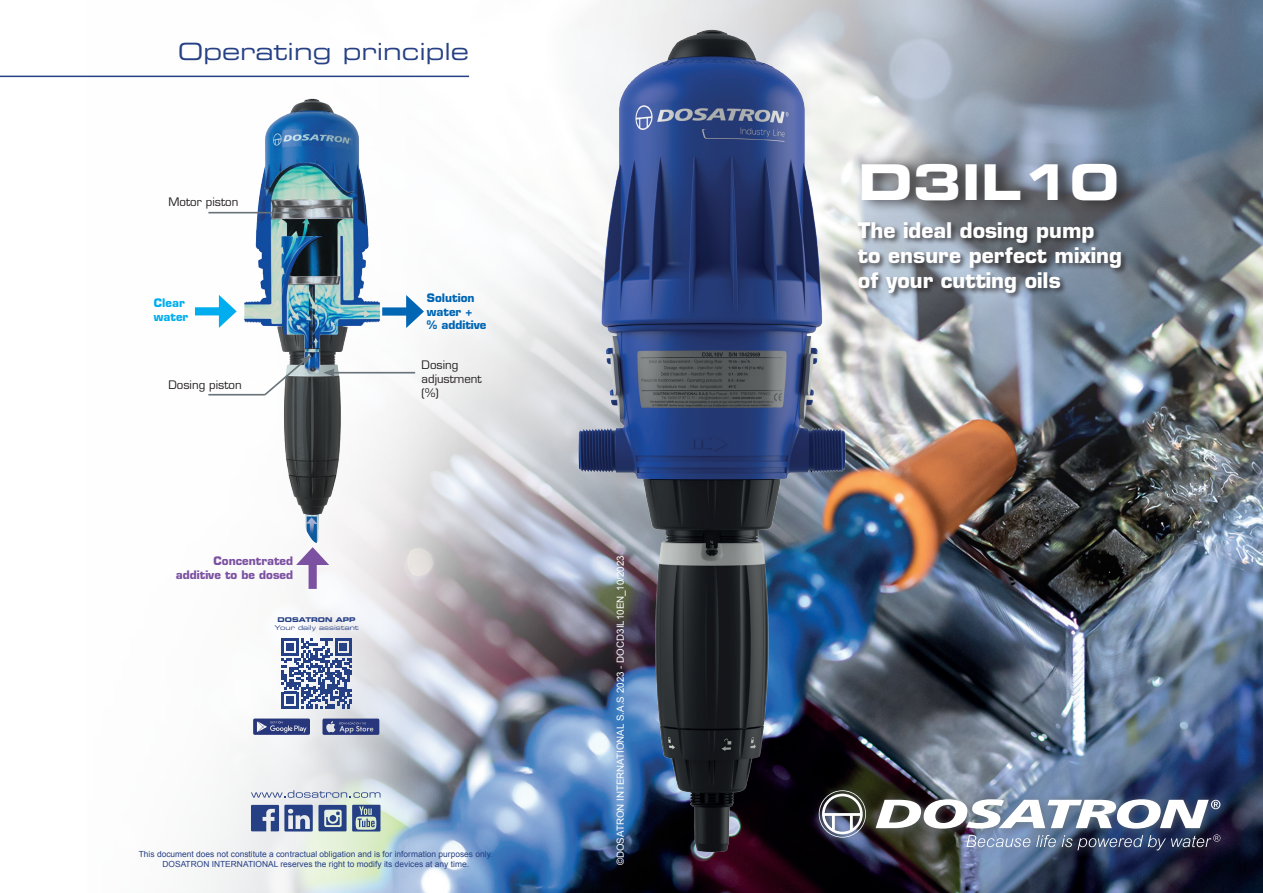
<style>
.page{position:relative;width:1263px;height:893px;background:#fff}
.page>*{position:absolute;margin:0;border:0;box-sizing:border-box;transform-origin:0 0}
.t1{font:49.35px "Eurostile LT Std Bold Ex 2";color:#fff}
.t2{font:23.7px "Eurostile LT Std Ex 2";color:#264085}
.t3{font:700 21px/25.2px "Eurostile LT Std";color:#fff}
.t4{font:11.4px/13.8px "Eurostile LT Std";color:#231f20}
.t5{font:700 11.4px/13.8px "Eurostile LT Std";color:#7c51a1;text-align:right}
.t6{font:700 11.4px/13.8px "Eurostile LT Std";color:#0166b3}
.t7{font:700 11.4px/13.8px "Eurostile LT Std";color:#00aeef}
.Normal_e{font:9.75px "Arial";color:#fff}
.t8{font:8.4px/10.1px "Arial";color:#264085;text-align:center}
.t9{font:6.45px "Eurostile LT Std Ex 2";color:#264085}
.t10{font:6.45px "Eurostile LT Std Bold Ex 2";color:#264085}
</style>
<div class="page">
<img style="left:469px;top:0;width:794px;height:893px">
<svg style="left:0;top:75px;width:469px;height:818px"></svg>
<svg style="left:251px;top:805px;width:129px;height:26px;background:#6d80a7"></svg>
<svg style="left:251px;top:790px;width:129px;height:8px"></svg>
<img style="left:547px;top:14px;width:343px;height:851px">
<svg style="left:253px;top:718px;width:57px;height:17px"></svg>
<svg style="left:322px;top:719px;width:57px;height:16px"></svg>
<svg style="left:282px;top:639px;width:70px;height:69px"></svg>
<div style="left:811px;top:783px;width:419px;height:78px;background:#697379;opacity:.75"></div>
<svg style="left:819px;top:790px;width:47px;height:48px;background:#6c7076"></svg>
<img style="left:876px;top:799px;width:344px;height:51px">
<hr style="left:0;top:76px;width:469px;height:1px;background:#264085">
<div style="left:859px;top:155px;width:277px;height:59px;background:#231f20;opacity:.75"></div>
<div style="left:856px;top:221px;width:272px;height:79px;background:#231f20;opacity:.75"></div>
<img style="left:242px;top:78px;width:140px;height:469px">
<hr style="left:208px;top:212px;width:83px;height:1px;background:#697379">
<svg style="left:289px;top:208px;width:11px;height:9px"></svg>
<hr style="left:332px;top:372px;width:83px;height:1px;background:#697379">
<svg style="left:323px;top:369px;width:12px;height:8px"></svg>
<svg style="left:263px;top:355px;width:48px;height:42px"></svg>
<hr style="left:208px;top:394px;width:57px;height:2px;background:#697379">
<div style="left:195px;top:307px;width:31px;height:8px;background:#00aeef"></div>
<svg style="left:219px;top:295px;width:18px;height:33px"></svg>
<div style="left:382px;top:307px;width:31px;height:9px;background:#0166b3"></div>
<svg style="left:406px;top:295px;width:18px;height:33px"></svg>
<div style="left:309px;top:558px;width:8px;height:31px;background:#7c51a1"></div>
<svg style="left:296px;top:547px;width:33px;height:18px"></svg>
<p class="t2" style="left:178px;top:36px;width:293px">Operating principle</p>
<p class="t4" style="left:169px;top:195px;width:71px">Motor piston</p>
<p class="t7" style="left:154px;top:296px;width:36px">Clear water</p>
<p class="t4" style="left:169px;top:378px;width:75px">Dosing piston</p>
<p class="t5" style="left:176px;top:554px;width:119px">Concentrated additive to be dosed</p>
<p class="t10" style="left:278px;top:615px;width:80px">DOSATRON APP</p>
<p class="t9" style="left:274px;top:623px;width:86px">Your daily assistant</p>
<p class="t6" style="left:427px;top:291px;width:61px">Solution water +<br>% additive</p>
<p class="t4" style="left:422px;top:358px;width:62px">Dosing adjustment (%)</p>
<p class="t8" style="left:139px;top:849px;width:355px">This document does not constitute a contractual obligation and is for information purposes only.<br>DOSATRON INTERNATIONAL reserves the right to modify its devices at any time.</p>
<p class="Normal_e" style="left:614px;top:865px;width:312px;rotate:-90deg">©DOSATRON INTERNATIONAL S.A.S 2023 - DOCD3IL10EN_10/2023</p>
<p class="t1" style="left:858px;top:147px;width:262px">D3IL10</p>
<p class="t3" style="left:858px;top:217px;width:266px">The ideal dosing pump to ensure perfect mixing of your cutting oils</p>
</div>
